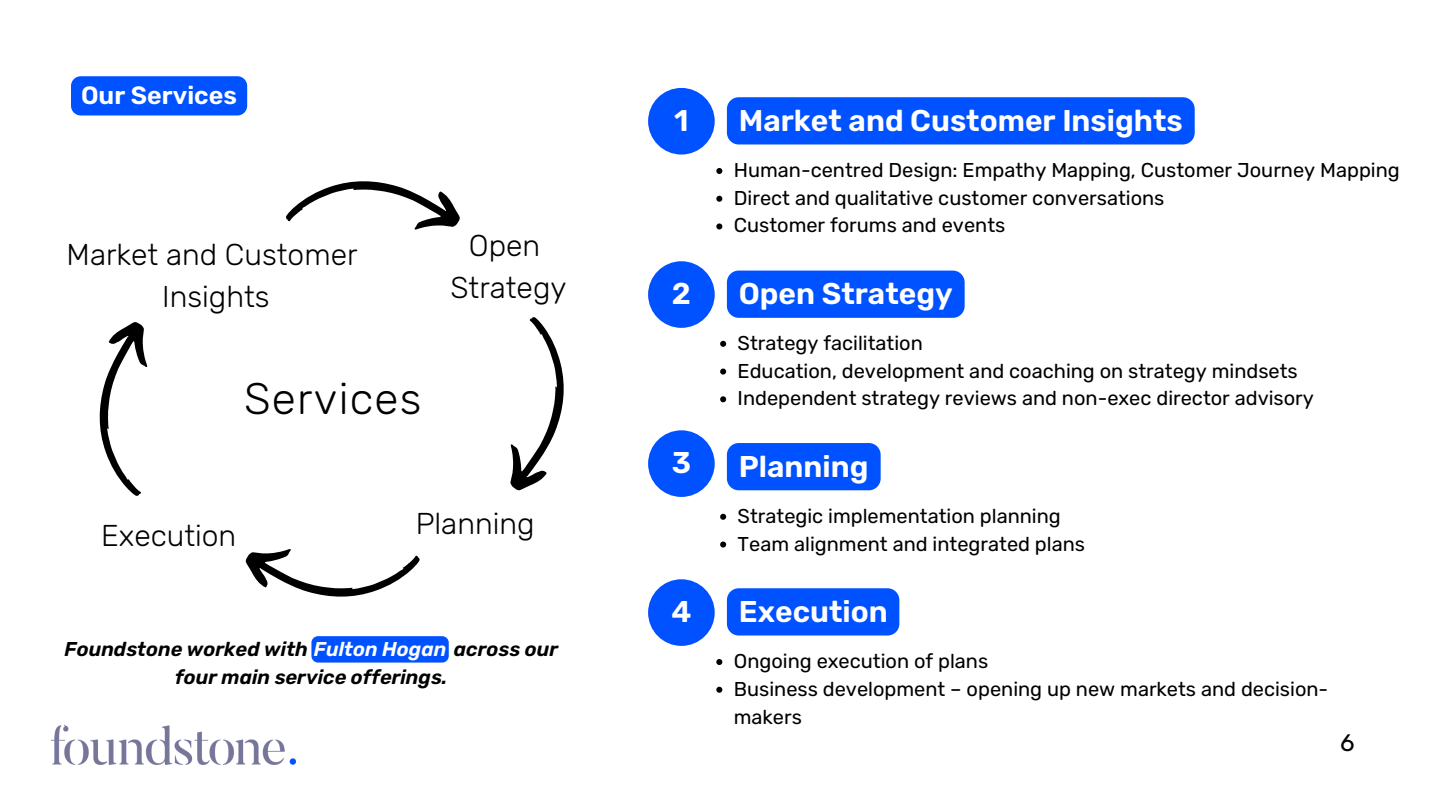
<style>
.page{position:relative;width:1440px;height:810px;background:#fff}
.page>*{position:absolute;margin:0;border:0;box-sizing:border-box;transform-origin:0 0}
.t1{font:300 44px "Rubik";letter-spacing:.03em;color:#000}
.t2{font:600 30px "Rubik";color:#fff}
.t3{font:300 30px/42px "Rubik";color:#000;text-align:center}
.t4{font:600 25px "Rubik";color:#fff}
.t5{font:24px "Rubik";color:#000}
.t6{font:20px/27.8px "Rubik";color:#000}
.t7{font:italic 600 20px/27.8px "Rubik";color:#000;text-align:center}
.s1{color:#fff}
</style>
<div class="page">
<div style="left:727px;top:97px;width:468px;height:47px;background:#0051ff;border-radius:12px"></div>
<div style="left:727px;top:271px;width:238px;height:47px;background:#0051ff;border-radius:12px"></div>
<svg style="left:716px;top:168px;width:6px;height:6px"></svg>
<svg style="left:716px;top:196px;width:6px;height:6px"></svg>
<svg style="left:716px;top:223px;width:6px;height:6px"></svg>
<svg style="left:720px;top:341px;width:6px;height:6px"></svg>
<svg style="left:720px;top:369px;width:6px;height:6px"></svg>
<svg style="left:720px;top:396px;width:6px;height:6px"></svg>
<div style="left:727px;top:443px;width:154px;height:47px;background:#0051ff;border-radius:12px"></div>
<svg style="left:720px;top:514px;width:6px;height:6px"></svg>
<svg style="left:720px;top:542px;width:6px;height:6px"></svg>
<div style="left:727px;top:588px;width:172px;height:48px;background:#0051ff;border-radius:12px"></div>
<svg style="left:716px;top:659px;width:6px;height:6px"></svg>
<svg style="left:716px;top:687px;width:6px;height:6px"></svg>
<svg style="left:286px;top:181px;width:174px;height:49px"></svg>
<svg style="left:510px;top:317px;width:54px;height:174px"></svg>
<svg style="left:245px;top:549px;width:175px;height:48px"></svg>
<svg style="left:99px;top:322px;width:49px;height:174px"></svg>
<div style="left:71px;top:76px;width:176px;height:40px;background:#0051ff"></div>
<img style="left:51px;top:725px;width:245px;height:40px">
<div style="left:311px;top:636px;width:138px;height:27px;background:#0051ff;border-radius:7px"></div>
<div style="left:648px;top:88px;width:67px;height:67px;background:#0051ff;border-radius:50%"></div>
<div style="left:648px;top:261px;width:67px;height:67px;background:#0051ff;border-radius:50%"></div>
<div style="left:648px;top:430px;width:67px;height:67px;background:#0051ff;border-radius:50%"></div>
<div style="left:648px;top:579px;width:67px;height:67px;background:#0051ff;border-radius:50%"></div>
<p class="t4" style="left:81px;top:80px;width:158px">Our Services</p>
<h2 class="t3" style="left:67px;top:234px;width:292px">Market and Customer<br>Insights</h2>
<h2 class="t3" style="left:450px;top:225px;width:117px">Open<br>Strategy</h2>
<h1 class="t1" style="left:244px;top:373px;width:179px">Services</h1>
<h2 class="t3" style="left:101px;top:515px;width:137px">Execution</h2>
<h2 class="t3" style="left:416px;top:503px;width:120px">Planning</h2>
<p class="t7" style="left:65px;top:635px;width:495px">Foundstone worked with <span class="s1">Fulton Hogan</span> across our four main service offerings.</p>
<h2 class="t2" style="left:674px;top:103px;width:16px">1</h2>
<h2 class="t2" style="left:739px;top:103px;width:445px">Market and Customer Insights</h2>
<p class="t6" style="left:734px;top:156px;width:667px">Human-centred Design: Empathy Mapping, Customer Journey Mapping<br>Direct and qualitative customer conversations<br>Customer forums and events</p>
<h2 class="t2" style="left:672px;top:276px;width:21px">2</h2>
<h2 class="t2" style="left:739px;top:276px;width:215px">Open Strategy</h2>
<p class="t6" style="left:738px;top:329px;width:578px">Strategy facilitation<br>Education, development and coaching on strategy mindsets<br>Independent strategy reviews and non-exec director advisory</p>
<h2 class="t2" style="left:672px;top:445px;width:21px">3</h2>
<h2 class="t2" style="left:739px;top:449px;width:131px">Planning</h2>
<p class="t6" style="left:738px;top:502px;width:349px">Strategic implementation planning<br>Team alignment and integrated plans</p>
<h2 class="t2" style="left:671px;top:594px;width:22px">4</h2>
<h2 class="t2" style="left:739px;top:594px;width:150px">Execution</h2>
<p class="t6" style="left:734px;top:647px;width:596px">Ongoing execution of plans<br>Business development – opening up new markets and decision&shy;makers</p>
<p class="t5" style="left:1340px;top:729px;width:16px">6</p>
</div>
